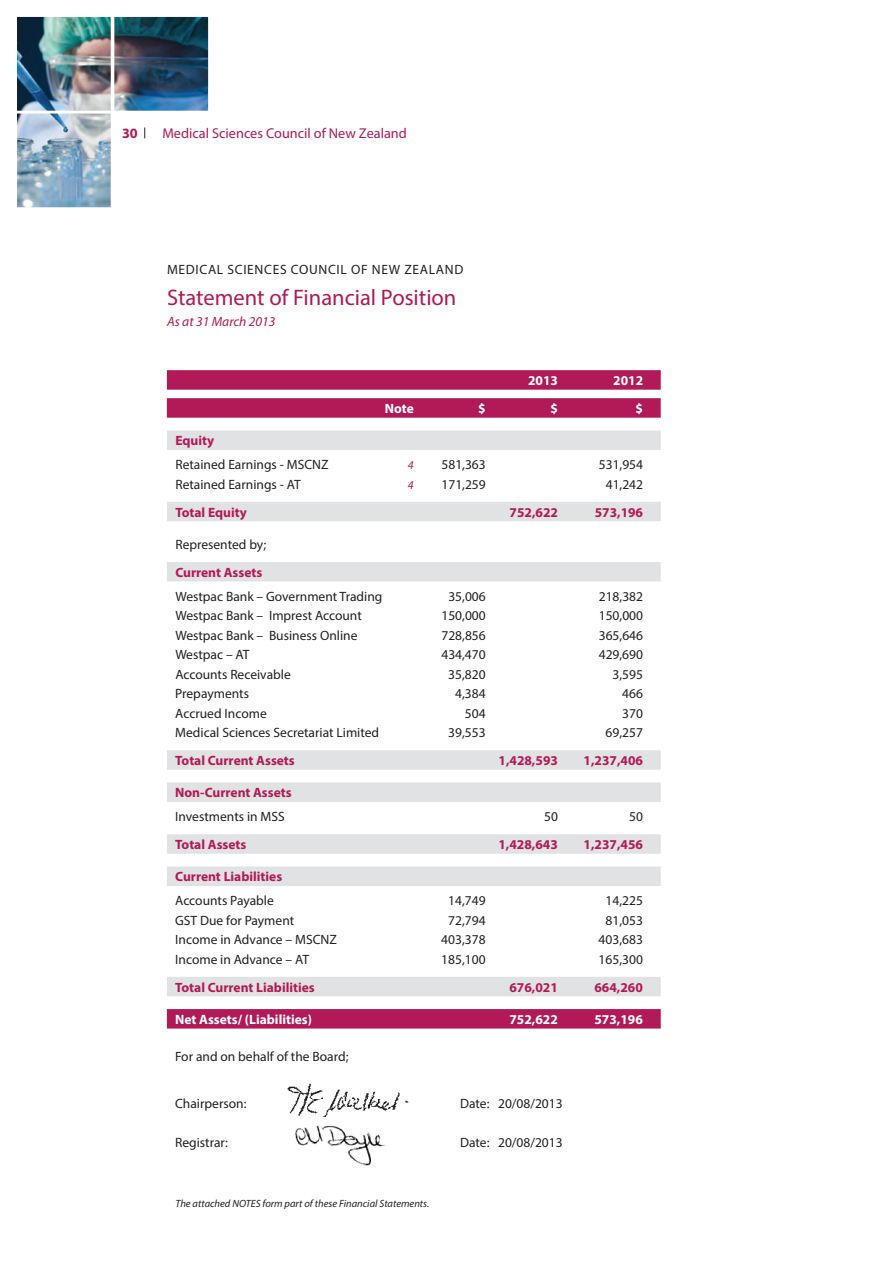
<style>
.page{position:relative;width:893px;height:1263px;background:#fff}
.page>*{position:absolute;margin:0;border:0;box-sizing:border-box;transform-origin:0 0}
.t1{font:22.5px "Myriad Pro";color:#b11957}
.t2{font:14.25px "Myriad Pro";color:#b11957}
.t3{font:700 14.25px "Myriad Pro";color:#b11957}
.t4{font:13.5px/23.7px "Myriad Pro";color:#231f20}
.t5{font:700 13.5px/23.7px "Myriad Pro";color:#b11957}
.t6{font:700 13.5px "Myriad Pro";color:#fff}
.t7{font:13.5px "Myriad Pro";letter-spacing:.05em;color:#231f20}
.t8{font:italic 13.5px "Myriad Pro";color:#b11957}
.t9{font:italic 12px "Myriad Pro";color:#b11957}
.t10{font:italic 10.5px "Myriad Pro";color:#231f20}
.s1{font-weight:700;color:#b11957}
.s2{font-weight:400;color:#231f20}
</style>
<div class="page">
<img style="left:17px;top:17px;width:191px;height:190px">
<div style="left:167px;top:370px;width:494px;height:20px;background:#b11957"></div>
<div style="left:167px;top:398px;width:494px;height:20px;background:#b11957"></div>
<div style="left:167px;top:430px;width:494px;height:20px;background:#e1e2e4"></div>
<div style="left:167px;top:502px;width:494px;height:19px;background:#e1e2e4"></div>
<div style="left:167px;top:562px;width:494px;height:19px;background:#e1e2e4"></div>
<div style="left:167px;top:750px;width:494px;height:20px;background:#e1e2e4"></div>
<div style="left:167px;top:782px;width:494px;height:20px;background:#e1e2e4"></div>
<div style="left:167px;top:834px;width:494px;height:20px;background:#e1e2e4"></div>
<div style="left:167px;top:866px;width:494px;height:20px;background:#e1e2e4"></div>
<div style="left:167px;top:977px;width:494px;height:19px;background:#e1e2e4"></div>
<div style="left:167px;top:1009px;width:494px;height:19px;background:#b11957"></div>
<img style="left:287px;top:1083px;width:122px;height:34px">
<img style="left:295px;top:1125px;width:90px;height:41px">
<p class="t3" style="left:122px;top:124px;width:17px">30</p>
<p class="t2" style="left:162px;top:125px;width:246px">Medical Sciences Council of New Zealand</p>
<p class="t7" style="left:167px;top:261px;width:298px">MEDICAL SCIENCES COUNCIL OF NEW ZEALAND</p>
<p class="t1" style="left:167px;top:284px;width:291px">Statement of Financial Position</p>
<p class="t8" style="left:167px;top:314px;width:110px">As at 31 March 2013</p>
<p class="t6" style="left:528px;top:372px;width:31px">2013</p>
<p class="t6" style="left:613px;top:372px;width:31px">2012</p>
<p class="t4" style="left:175px;top:429px;width:155px"><span class="s1">Equity<br></span>Retained Earnings - MSCNZ</p>
<p class="t6" style="left:385px;top:400px;width:31px">Note</p>
<p class="t6" style="left:478px;top:400px;width:9px">$</p>
<p class="t6" style="left:551px;top:400px;width:9px">$</p>
<p class="t6" style="left:636px;top:400px;width:9px">$</p>
<p class="t9" style="left:408px;top:458px;width:7px">4</p>
<p class="t4" style="left:441px;top:452px;width:46px">581,363</p>
<p class="t4" style="left:599px;top:452px;width:46px">531,954</p>
<p class="t4" style="left:175px;top:472px;width:127px">Retained Earnings - AT</p>
<p class="t9" style="left:408px;top:477px;width:7px">4</p>
<p class="t4" style="left:441px;top:472px;width:46px">171,259</p>
<p class="t4" style="left:606px;top:472px;width:39px">41,242</p>
<p class="t5" style="left:175px;top:500px;width:73px">Total Equity</p>
<p class="t5" style="left:510px;top:500px;width:50px">752,622</p>
<p class="t5" style="left:595px;top:500px;width:50px">573,196</p>
<p class="t4" style="left:175px;top:530px;width:93px;line-height:28px">Represented by;<br><span class="s1">Current Assets</span></p>
<p class="t4" style="left:175px;top:584px;width:208px">Westpac Bank – Government Trading</p>
<p class="t4" style="left:448px;top:584px;width:39px">35,006</p>
<p class="t4" style="left:599px;top:584px;width:46px">218,382</p>
<p class="t4" style="left:175px;top:603px;width:188px">Westpac Bank – Imprest Account</p>
<p class="t4" style="left:441px;top:603px;width:46px">150,000</p>
<p class="t4" style="left:599px;top:603px;width:46px">150,000</p>
<p class="t4" style="left:175px;top:623px;width:184px">Westpac Bank – Business Online</p>
<p class="t4" style="left:441px;top:623px;width:46px">728,856</p>
<p class="t4" style="left:599px;top:623px;width:46px">365,646</p>
<p class="t4" style="left:175px;top:642px;width:76px">Westpac – AT</p>
<p class="t4" style="left:441px;top:642px;width:46px">434,470</p>
<p class="t4" style="left:599px;top:642px;width:46px">429,690</p>
<p class="t4" style="left:175px;top:662px;width:117px">Accounts Receivable</p>
<p class="t4" style="left:448px;top:662px;width:39px">35,820</p>
<p class="t4" style="left:613px;top:662px;width:32px">3,595</p>
<p class="t4" style="left:175px;top:681px;width:75px">Prepayments</p>
<p class="t4" style="left:455px;top:681px;width:32px">4,384</p>
<p class="t4" style="left:622px;top:681px;width:22px">466</p>
<p class="t4" style="left:175px;top:701px;width:93px">Accrued Income</p>
<p class="t4" style="left:465px;top:701px;width:22px">504</p>
<p class="t4" style="left:622px;top:701px;width:22px">370</p>
<p class="t4" style="left:175px;top:720px;width:205px">Medical Sciences Secretariat Limited</p>
<p class="t4" style="left:448px;top:720px;width:39px">39,553</p>
<p class="t4" style="left:606px;top:720px;width:39px">69,257</p>
<p class="t5" style="left:175px;top:748px;width:121px">Total Current Assets</p>
<p class="t5" style="left:498px;top:748px;width:61px">1,428,593</p>
<p class="t5" style="left:584px;top:748px;width:61px">1,237,406</p>
<p class="t5" style="left:175px;top:780px;width:118px">Non-Current Assets<br><span class="s2">Investments in MSS</span></p>
<p class="t4" style="left:544px;top:804px;width:15px">50</p>
<p class="t4" style="left:629px;top:804px;width:15px">50</p>
<p class="t5" style="left:175px;top:832px;width:73px">Total Assets</p>
<p class="t5" style="left:498px;top:832px;width:61px">1,428,643</p>
<p class="t5" style="left:583px;top:832px;width:61px">1,237,456</p>
<p class="t5" style="left:175px;top:864px;width:108px">Current Liabilities<br><span class="s2">Accounts Payable</span></p>
<p class="t4" style="left:448px;top:888px;width:39px">14,749</p>
<p class="t4" style="left:606px;top:888px;width:39px">14,225</p>
<p class="t4" style="left:175px;top:908px;width:121px">GST Due for Payment</p>
<p class="t4" style="left:448px;top:908px;width:39px">72,794</p>
<p class="t4" style="left:605px;top:908px;width:39px">81,053</p>
<p class="t4" style="left:175px;top:927px;width:163px">Income in Advance – MSCNZ</p>
<p class="t4" style="left:441px;top:927px;width:46px">403,378</p>
<p class="t4" style="left:599px;top:927px;width:46px">403,683</p>
<p class="t4" style="left:175px;top:947px;width:135px">Income in Advance – AT</p>
<p class="t4" style="left:441px;top:947px;width:46px">185,100</p>
<p class="t4" style="left:599px;top:947px;width:46px">165,300</p>
<p class="t5" style="left:175px;top:975px;width:141px">Total Current Liabilities</p>
<p class="t5" style="left:509px;top:975px;width:50px">676,021</p>
<p class="t5" style="left:594px;top:975px;width:50px">664,260</p>
<p class="t6" style="left:175px;top:1010px;width:138px">Net Assets/ (Liabilities)</p>
<p class="t6" style="left:509px;top:1010px;width:50px">752,622</p>
<p class="t6" style="left:594px;top:1010px;width:50px">573,196</p>
<p class="t4" style="left:175px;top:1044px;width:175px">For and on behalf of the Board;</p>
<p class="t4" style="left:175px;top:1091px;width:73px">Chairperson:</p>
<p class="t4" style="left:460px;top:1091px;width:104px">Date: 20/08/2013</p>
<p class="t4" style="left:175px;top:1130px;width:54px">Registrar:</p>
<p class="t4" style="left:460px;top:1130px;width:104px">Date: 20/08/2013</p>
<p class="t10" style="left:175px;top:1197px;width:255px">The attached NOTES form part of these Financial Statements.</p>
</div>
